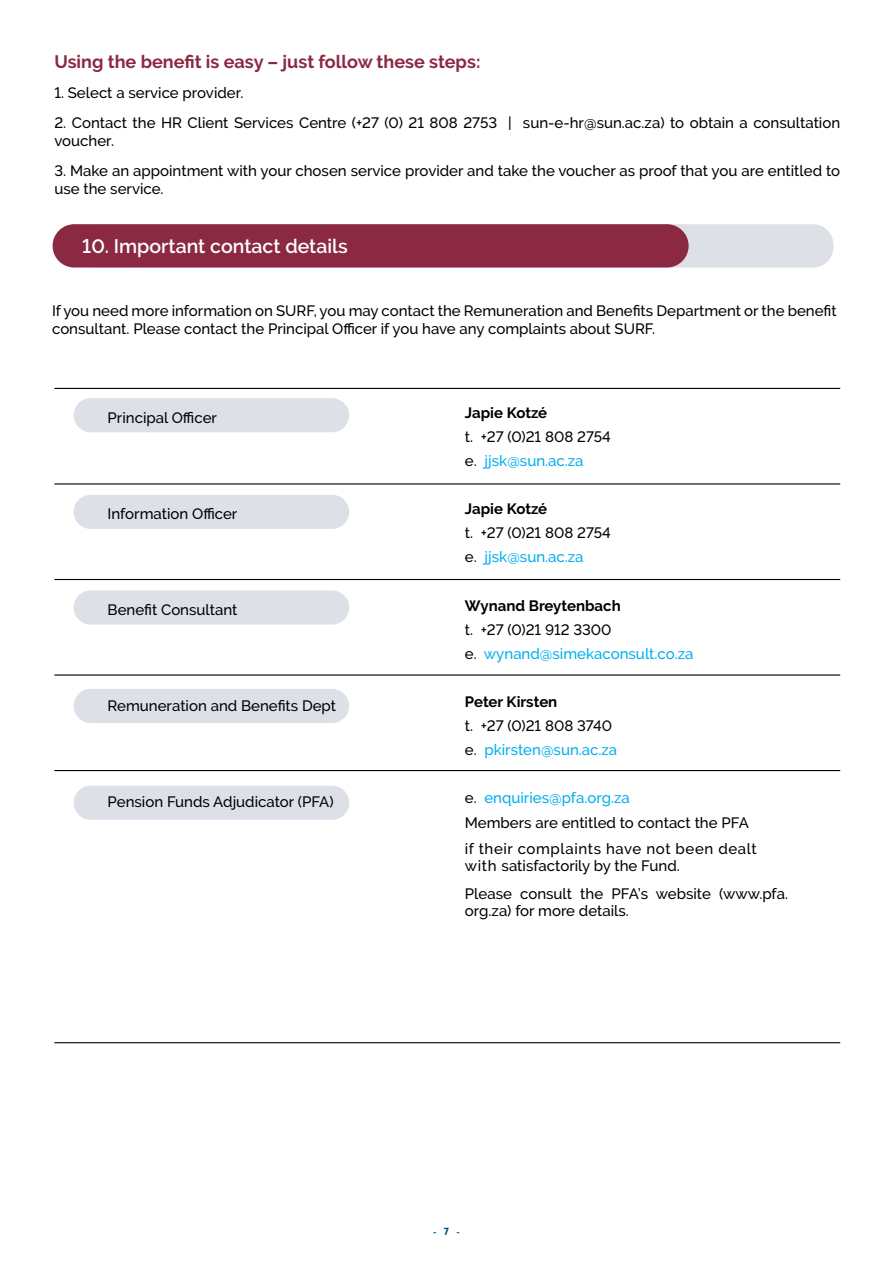
<style>
.page{position:relative;width:893px;height:1263px;background:#fff}
.page>*{position:absolute;margin:0;border:0;box-sizing:border-box;transform-origin:0 0}
.t1{font:600 19.5px "Raleway";color:#fff}
.t2{font:700 18px "Raleway";color:#8b2942}
.t3{font:500 15px/18px "Raleway";color:#000}
.t4{font:700 15px "Raleway";color:#000}
.t5{font:500 15px/24px "Raleway";color:#00aeef}
.t6{font:10.5px "Gill Sans";color:#005379}
.s1{color:#00aeef}
.s2{color:#000}
.s3{font-weight:700}
</style>
<div class="page">
<div style="left:74px;top:786px;width:275px;height:34px;background:#dee0e8;border-radius:17px"></div>
<div style="left:74px;top:689px;width:275px;height:34px;background:#dee0e8;border-radius:17px"></div>
<div style="left:74px;top:590px;width:275px;height:34px;background:#dee0e8;border-radius:17px"></div>
<div style="left:74px;top:495px;width:275px;height:34px;background:#dee0e8;border-radius:17px"></div>
<div style="left:74px;top:398px;width:275px;height:34px;background:#dee0e8;border-radius:17px"></div>
<div style="left:78px;top:224px;width:756px;height:43px;background:#dee0e8;border-radius:21px"></div>
<div style="left:53px;top:224px;width:636px;height:43px;background:#8b2942;border-radius:22px"></div>
<hr style="left:54px;top:388px;width:786px;height:1px;background:#000">
<hr style="left:54px;top:483px;width:786px;height:1px;background:#000">
<hr style="left:54px;top:579px;width:786px;height:1px;background:#000">
<hr style="left:54px;top:674px;width:786px;height:2px;background:#000">
<hr style="left:54px;top:770px;width:786px;height:1px;background:#000">
<hr style="left:54px;top:1042px;width:786px;height:1px;background:#000">
<p class="t2" style="left:54px;top:52px;width:428px">Using the benefit is easy – just follow these steps:</p>
<p class="t3" style="left:54px;top:84px;width:191px">1. Select a service provider.</p>
<p class="t3" style="left:54px;top:114px;width:787px">2. Contact the HR Client Services Centre (+27 (0) 21 808 2753 | sun-e-hr@sun.ac.za) to obtain a consultation voucher.</p>
<p class="t3" style="left:54px;top:162px;width:787px">3. Make an appointment with your chosen service provider and take the voucher as proof that you are entitled to use the service.</p>
<h1 class="t1" style="left:82px;top:235px;width:267px">10. Important contact details</h1>
<p class="t3" style="left:52px;top:301px;width:786px">If you need more information on SURF, you may contact the Remuneration and Benefits Department or the benefit consultant. Please contact the Principal Officer if you have any complaints about SURF.</p>
<p class="t3" style="left:108px;top:408px;width:111px">Principal Officer</p>
<p class="t3" style="left:108px;top:504px;width:131px">Information Officer</p>
<p class="t3" style="left:108px;top:600px;width:131px">Benefit Consultant</p>
<p class="t3" style="left:108px;top:697px;width:230px">Remuneration and Benefits Dept</p>
<p class="t3" style="left:108px;top:793px;width:228px">Pension Funds Adjudicator (PFA)</p>
<p class="t4" style="left:465px;top:404px;width:84px">Japie Kotzé</p>
<p class="t3" style="left:465px;top:425px;width:147px;line-height:24px">t. +27 (0)21 808 2754 e. <span class="s1">jjsk@sun.ac.za</span></p>
<p class="t4" style="left:465px;top:501px;width:84px">Japie Kotzé</p>
<p class="t3" style="left:465px;top:521px;width:147px;line-height:24px">t. +27 (0)21 808 2754 e. <span class="s1">jjsk@sun.ac.za</span></p>
<p class="t4" style="left:465px;top:597px;width:157px">Wynand Breytenbach</p>
<p class="t5" style="left:465px;top:617px;width:230px"><span class="s2">t. +27 (0)21 912 3300<br>e.</span> wynand@simekaconsult.co.za</p>
<p class="t4" style="left:465px;top:693px;width:94px">Peter Kirsten</p>
<p class="t3" style="left:465px;top:713px;width:154px;line-height:24px">t. +27 (0)21 808 3740 e. <span class="s1">pkirsten@sun.ac.za</span></p>
<p class="t3" style="left:465px;top:785px;width:293px;line-height:25.5px">e. <span class="s1">enquiries@pfa.org.za<br></span>Members are entitled to contact the PFA if their complaints have not been dealt</p>
<p class="t3" style="left:465px;top:851px;width:325px;line-height:28.5px">with satisfactorily by the Fund.<br>Please consult the PFA’s website (www.pfa.</p>
<p class="t3" style="left:465px;top:901px;width:166px">org.za) for more details.</p>
<p class="t6" style="left:433px;top:1225px;width:28px">- <span class="s3">7</span> -</p>
</div>
